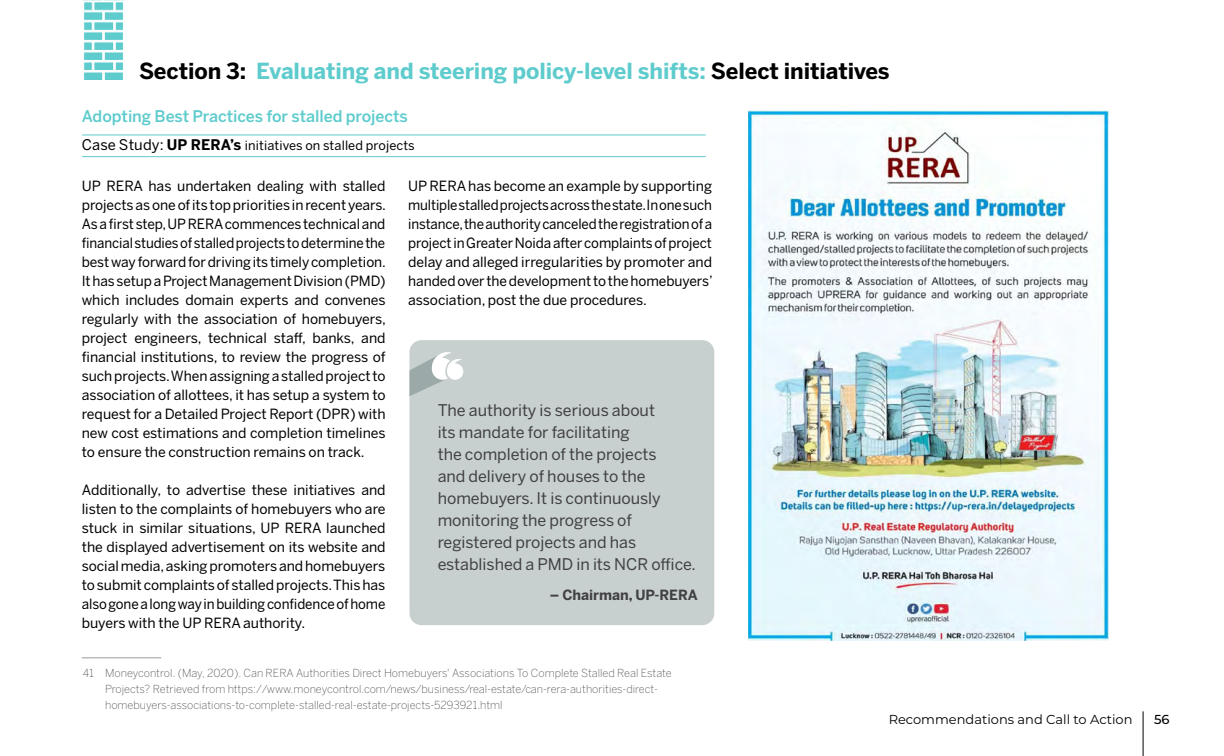
<style>
.page{position:relative;width:1224px;height:756px;background:#fff}
.page>*{position:absolute;margin:0;border:0;box-sizing:border-box;transform-origin:0 0}
.t1{font:700 22px "Benton Sans";letter-spacing:-.005em;color:#5ecbcd}
.t2{font:16px/22px "Benton Sans";color:#414042}
.t3{font:500 16px "Benton Sans";letter-spacing:-.005em;color:#5ecbcd}
.t4{font:14px/19px "Benton Sans";color:#000;text-align:justify}
.t5{font:700 14px "Benton Sans";letter-spacing:-.005em;color:#414042}
.t6{font:13px "Montserrat";color:#000}
.t7{font:500 13px "Montserrat";color:#000}
.t8{font:12.8px "Benton Sans";letter-spacing:.01em;color:#000}
.t9{font:200 11px/16.1px "Benton Sans";color:#414042}
.s1{color:#000}
.s2{font-size:14.6px}
.s3{font-weight:700;font-size:14.6px}
</style>
<div class="page">
<svg style="left:83px;top:0;width:41px;height:1px"></svg>
<div style="left:84px;top:2px;width:8px;height:8px;background:#5ecbcd"></div>
<div style="left:83px;top:1px;width:10px;height:10px;border:1px solid #fff"></div>
<div style="left:83px;top:21px;width:10px;height:10px;background:#5ecbcd;border:1px solid #fff"></div>
<div style="left:83px;top:11px;width:20px;height:10px;background:#5ecbcd;border:1px solid #fff"></div>
<div style="left:83px;top:31px;width:20px;height:10px;background:#5ecbcd;border:1px solid #fff"></div>
<div style="left:104px;top:11px;width:20px;height:10px;background:#5ecbcd;border:1px solid #fff"></div>
<div style="left:104px;top:31px;width:20px;height:10px;background:#5ecbcd;border:1px solid #fff"></div>
<div style="left:115px;top:2px;width:8px;height:8px;background:#5ecbcd"></div>
<div style="left:115px;top:1px;width:9px;height:10px;border:1px solid #fff"></div>
<div style="left:115px;top:21px;width:9px;height:10px;background:#5ecbcd;border:1px solid #fff"></div>
<div style="left:94px;top:2px;width:20px;height:8px;background:#5ecbcd"></div>
<div style="left:93px;top:1px;width:21px;height:10px;border:1px solid #fff"></div>
<div style="left:93px;top:21px;width:21px;height:10px;background:#5ecbcd;border:1px solid #fff"></div>
<div style="left:83px;top:41px;width:10px;height:10px;background:#5ecbcd;border:1px solid #fff"></div>
<div style="left:83px;top:61px;width:10px;height:10px;background:#5ecbcd;border:1px solid #fff"></div>
<div style="left:83px;top:51px;width:20px;height:10px;background:#5ecbcd;border:1px solid #fff"></div>
<div style="left:83px;top:72px;width:20px;height:9px;background:#5ecbcd;border:1px solid #fff"></div>
<div style="left:104px;top:51px;width:20px;height:10px;background:#5ecbcd;border:1px solid #fff"></div>
<div style="left:104px;top:72px;width:20px;height:9px;background:#5ecbcd;border:1px solid #fff"></div>
<div style="left:115px;top:41px;width:9px;height:10px;background:#5ecbcd;border:1px solid #fff"></div>
<div style="left:115px;top:61px;width:9px;height:10px;background:#5ecbcd;border:1px solid #fff"></div>
<div style="left:93px;top:41px;width:21px;height:10px;background:#5ecbcd;border:1px solid #fff"></div>
<div style="left:93px;top:61px;width:21px;height:10px;background:#5ecbcd;border:1px solid #fff"></div>
<hr style="left:82px;top:134px;width:624px;height:1px;background:#5ecbcd">
<hr style="left:82px;top:156px;width:624px;height:1px;background:#5ecbcd">
<img style="left:748px;top:110px;width:360px;height:531px">
<div style="left:409px;top:340px;width:305px;height:285px;background:#c7d0cf;border-radius:12px"></div>
<svg style="left:409px;top:352px;width:54px;height:44px"></svg>
<hr style="left:1143px;top:711px;width:1px;height:45px;background:#000">
<hr style="left:82px;top:657px;width:79px;height:1px;background:#000">
<h1 class="t1" style="left:139px;top:59px;width:752px"><span class="s1">Section 3:</span> Evaluating and steering policy-level shifts: <span class="s1">Select initiatives</span></h1>
<p class="t3" style="left:82px;top:107px;width:328px">Adopting Best Practices for stalled projects</p>
<p class="t8" style="left:82px;top:138px;width:335px"><span class="s2">Case Study:</span> <span class="s3">UP RERA’s</span> initiatives on stalled projects</p>
<p class="t4" style="left:82px;top:177px;width:306px">UP RERA has undertaken dealing with stalled projects as one of its top priorities in recent years.<br>As a first step, UP RERA commences technical and financial studies of stalled projects to determine the best way forward for driving its timely completion.<br>It has setup a Project Management Division (PMD) which includes domain experts and convenes regularly with the association of homebuyers, project engineers, technical staff, banks, and financial institutions, to review the progress of such projects. When assigning a stalled project to association of allottees, it has setup a system to request for a Detailed Project Report (DPR) with new cost estimations and completion timelines to ensure the construction remains on track.</p>
<p class="t4" style="left:82px;top:481px;width:305px">Additionally, to advertise these initiatives and listen to the complaints of homebuyers who are stuck in similar situations, UP RERA launched the displayed advertisement on its website and social media, asking promoters and homebuyers to submit complaints of stalled projects. This has also gone a long way in building confidence of home buyers with the UP RERA authority.</p>
<p class="t4" style="left:408px;top:177px;width:306px">UP RERA has become an example by supporting multiple stalled projects across the state. In one such instance, the authority canceled the registration of a project in Greater Noida after complaints of project delay and alleged irregularities by promoter and handed over the development to the homebuyers’ association, post the due procedures.</p>
<p class="t2" style="left:438px;top:399px;width:260px">The authority is serious about<br>its mandate for facilitating<br>the completion of the projects<br>and delivery of houses to the homebuyers. It is continuously monitoring the progress of registered projects and has established a PMD in its NCR office.</p>
<p class="t5" style="left:550px;top:586px;width:149px">– Chairman, UP-RERA</p>
<p class="t9" style="left:105px;top:665px;width:568px;text-indent:-22px">41 Moneycontrol. (May, 2020). Can RERA Authorities Direct Homebuyers' Associations To Complete Stalled Real Estate<br>Projects? Retrieved from https://www.moneycontrol.com/news/business/real-estate/can-rera-authorities-direct&shy;homebuyers-associations-to-complete-stalled-real-estate-projects-5293921.html</p>
<p class="t6" style="left:889px;top:710px;width:245px">Recommendations and Call to Action</p>
<p class="t7" style="left:1154px;top:710px;width:17px">56</p>
</div>
